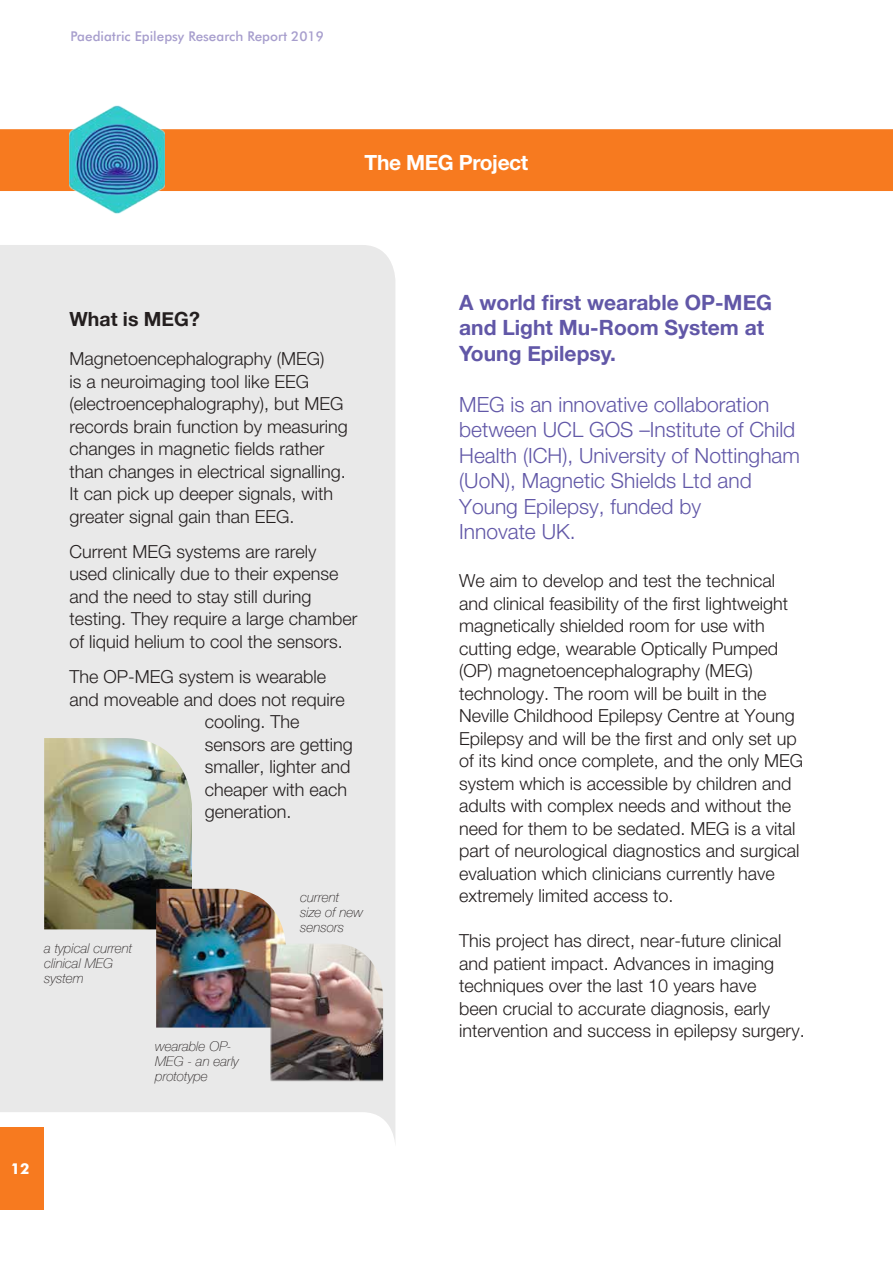
<style>
.page{position:relative;width:893px;height:1263px;background:#fff}
.page>*{position:absolute;margin:0;border:0;box-sizing:border-box;transform-origin:0 0}
.t1{font:300 21px/25.5px "Helvetica Neue";color:#6157a7}
.t2{font:700 21px/25.5px "Helvetica Neue";color:#6157a7}
.t3{font:700 21px "Helvetica Neue LT Std";letter-spacing:-.02em;color:#fff}
.t4{font:700 19.5px "Helvetica Neue";color:#241f1f}
.t5{font:300 18px/22.5px "Helvetica Neue";color:#241f1f}
.t6{font:700 15px "Futura BT";color:#fff}
.t7{font:italic 100 13.5px/15px "Helvetica Neue";color:#241f1f}
.t8{font:500 13.5px "Futura BT";color:#a79ecd}
</style>
<div class="page">
<div style="left:0;top:129px;width:893px;height:62px;background:#f77a1f"></div>
<div style="left:0;top:245px;width:395px;height:895px;background:#e9e9e9"></div>
<img style="left:70px;top:105px;width:95px;height:109px">
<img style="left:44px;top:738px;width:148px;height:191px">
<img style="left:156px;top:889px;width:130px;height:138px">
<img style="left:270px;top:943px;width:113px;height:139px">
<div style="left:0;top:1127px;width:44px;height:83px;background:#f77a1f"></div>
<p class="t8" style="left:71px;top:28px;width:255px">Paediatric Epilepsy Research Report 2019</p>
<p class="t3" style="left:365px;top:149px;width:165px">The MEG Project</p>
<p class="t4" style="left:70px;top:303px;width:132px">What is MEG?</p>
<p class="t5" style="left:70px;top:347px;width:280px">Magnetoencephalography (MEG)<br>is a neuroimaging tool like EEG (electroencephalography), but MEG records brain function by measuring changes in magnetic fields rather than changes in electrical signalling.<br>It can pick up deeper signals, with greater signal gain than EEG.</p>
<p class="t5" style="left:70px;top:540px;width:290px">Current MEG systems are rarely used clinically due to their expense and the need to stay still during testing. They require a large chamber of liquid helium to cool the sensors.</p>
<p class="t5" style="left:70px;top:665px;width:258px">The OP-MEG system is wearable</p>
<p class="t5" style="left:70px;top:687px;width:277px">and moveable and does not require</p>
<p class="t5" style="left:205px;top:710px;width:96px">cooling. The</p>
<p class="t5" style="left:205px;top:732px;width:150px">sensors are getting</p>
<p class="t5" style="left:205px;top:755px;width:147px">smaller, lighter and</p>
<p class="t5" style="left:205px;top:777px;width:144px">cheaper with each</p>
<p class="t5" style="left:205px;top:800px;width:88px">generation.</p>
<p class="t7" style="left:44px;top:940px;width:90px">a typical current clinical MEG system</p>
<p class="t7" style="left:155px;top:1038px;width:85px">wearable OP-<br>MEG - an early prototype</p>
<p class="t7" style="left:300px;top:889px;width:64px">current size of new sensors</p>
<p class="t6" style="left:11px;top:1159px;width:20px">12</p>
<p class="t2" style="left:459px;top:290px;width:314px">A world first wearable OP-MEG and Light Mu-Room System at<br>Young Epilepsy.</p>
<p class="t1" style="left:459px;top:391px;width:342px">MEG is an innovative collaboration between UCL GOS –Institute of Child<br>Health (ICH), University of Nottingham (UoN), Magnetic Shields Ltd and<br>Young Epilepsy, funded by<br>Innovate UK.</p>
<p class="t5" style="left:459px;top:569px;width:345px">We aim to develop and test the technical and clinical feasibility of the first lightweight magnetically shielded room for use with cutting edge, wearable Optically Pumped (OP) magnetoencephalography (MEG) technology. The room will be built in the Neville Childhood Epilepsy Centre at Young Epilepsy and will be the first and only set up of its kind once complete, and the only MEG system which is accessible by children and adults with complex needs and without the need for them to be sedated. MEG is a vital part of neurological diagnostics and surgical evaluation which clinicians currently have extremely limited access to.</p>
<p class="t5" style="left:459px;top:929px;width:347px">This project has direct, near-future clinical and patient impact. Advances in imaging techniques over the last 10 years have<br>been crucial to accurate diagnosis, early intervention and success in epilepsy surgery.</p>
</div>
